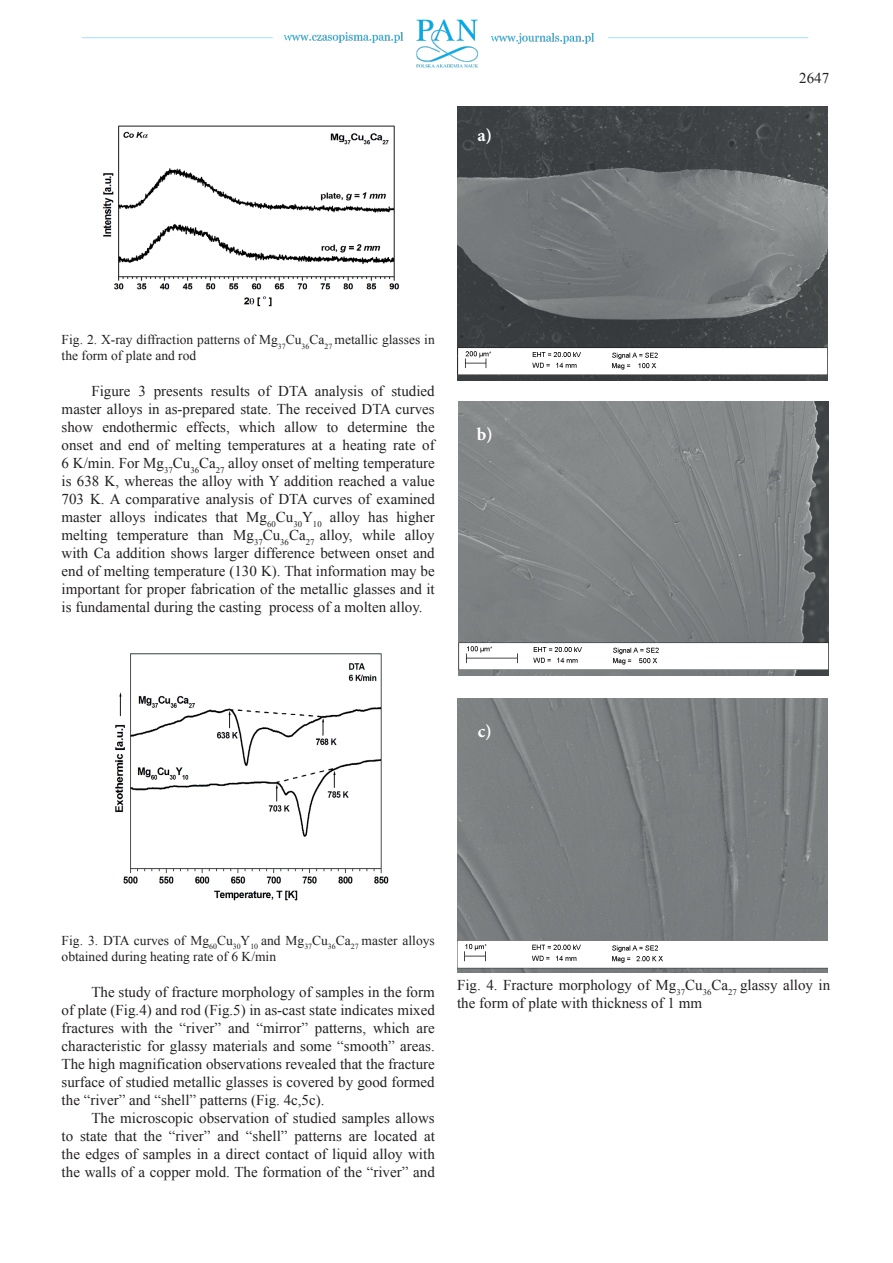
<style>
.page{position:relative;width:893px;height:1263px;background:#fff}
.page>*{position:absolute;margin:0;border:0;box-sizing:border-box;transform-origin:0 0}
.t1{font:700 18px "Minion Pro";color:#fff}
.t2{font:15px/18px "Times New Roman";color:#231f20;text-align:justify}
.t3{font:13.5px/16.2px "Times New Roman";color:#231f20}
</style>
<div class="page">
<img style="left:82px;top:19px;width:727px;height:49px">
<img style="left:103px;top:125px;width:297px;height:182px">
<img style="left:115px;top:653px;width:274px;height:248px">
<img style="left:457px;top:106px;width:370px;height:274px">
<img style="left:459px;top:401px;width:370px;height:274px">
<img style="left:457px;top:698px;width:370px;height:274px">
<p class="t1" style="left:477px;top:123px;width:16px">a)</p>
<p class="t3" style="left:62px;top:331px;width:375px">Fig. 2. X-ray diffraction patterns of Mg<sub>37</sub>Cu<sub>36</sub>Ca<sub>27</sub> metallic glasses in the form of plate and rod</p>
<p class="t2" style="left:62px;top:382px;width:375px;text-indent:30px">Figure 3 presents results of DTA analysis of studied master alloys in as-prepared state. The received DTA curves show endothermic effects, which allow to determine the onset and end of melting temperatures at a heating rate of 6 K/min. For Mg<sub>37</sub>Cu<sub>36</sub>Ca<sub>27</sub> alloy onset of melting temperature is 638 K, whereas the alloy with Y addition reached a value 703 K. A comparative analysis of DTA curves of examined master alloys indicates that Mg<sub>60</sub>Cu<sub>30</sub>Y<sub>10</sub> alloy has higher melting temperature than Mg<sub>37</sub>Cu<sub>36</sub>Ca<sub>27</sub> alloy, while alloy with Ca addition shows larger difference between onset and end of melting temperature (130 K). That information may be important for proper fabrication of the metallic glasses and it is fundamental during the casting process of a molten alloy.</p>
<p class="t1" style="left:477px;top:421px;width:17px">b)</p>
<p class="t1" style="left:478px;top:719px;width:15px">c)</p>
<p class="t2" style="left:799px;top:69px;width:31px">2647</p>
<p class="t3" style="left:62px;top:932px;width:375px">Fig. 3. DTA curves of Mg<sub>60</sub>Cu<sub>30</sub>Y<sub>10</sub> and Mg<sub>37</sub>Cu<sub>36</sub>Ca<sub>27</sub> master alloys obtained during heating rate of 6 K/min</p>
<p class="t2" style="left:62px;top:982px;width:375px;text-indent:30px">The study of fracture morphology of samples in the form of plate (Fig.4) and rod (Fig.5) in as-cast state indicates mixed fractures with the “river” and “mirror” patterns, which are characteristic for glassy materials and some “smooth” areas.<br>The high magnification observations revealed that the fracture surface of studied metallic glasses is covered by good formed the “river” and “shell” patterns (Fig. 4c,5c).</p>
<p class="t2" style="left:62px;top:1108px;width:375px;text-indent:30px">The microscopic observation of studied samples allows to state that the “river” and “shell” patterns are located at the edges of samples in a direct contact of liquid alloy with the walls of a copper mold. The formation of the “river” and</p>
<p class="t2" style="left:457px;top:976px;width:375px">Fig. 4. Fracture morphology of Mg<sub>37</sub>Cu<sub>36</sub>Ca<sub>27</sub> glassy alloy in the form of plate with thickness of 1 mm</p>
</div>
